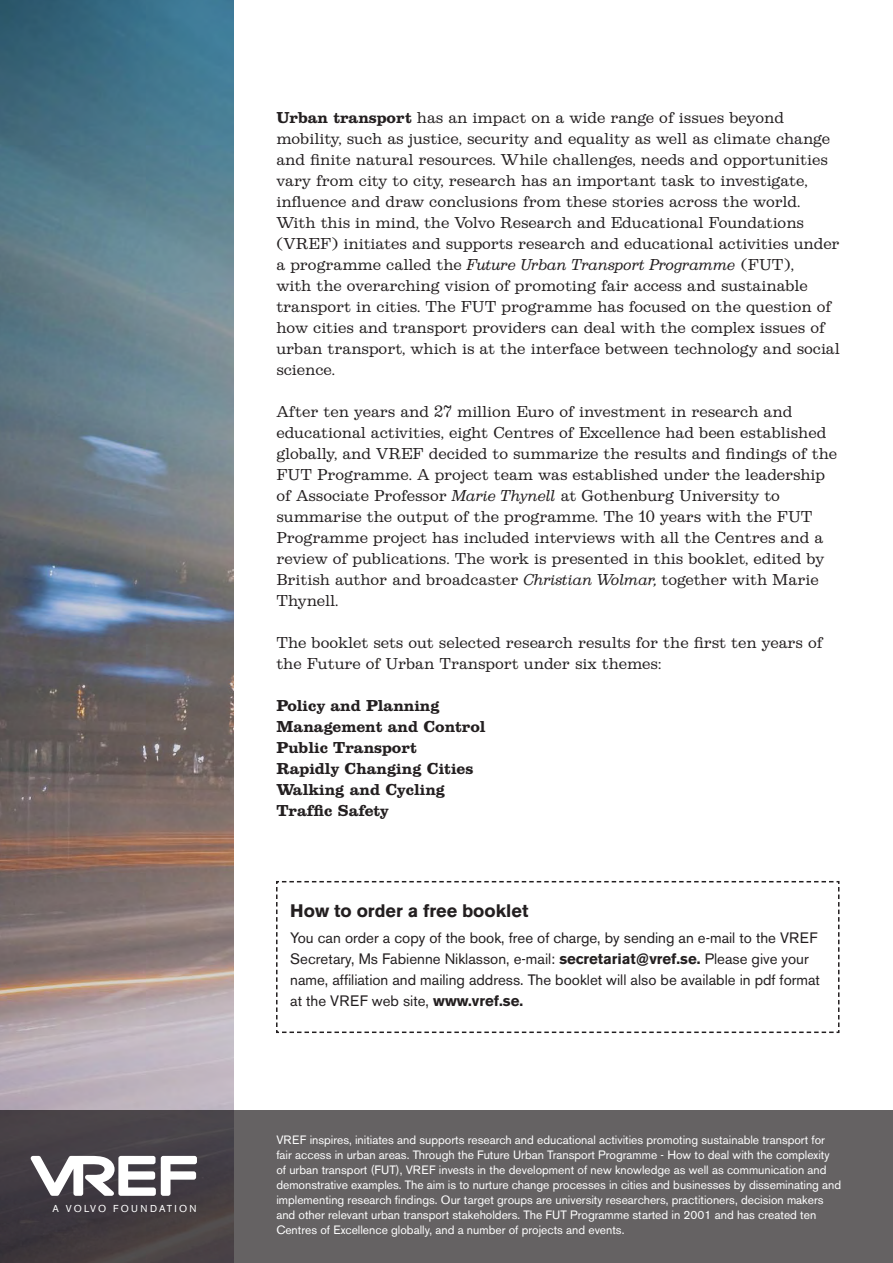
<style>
.page{position:relative;width:893px;height:1263px;background:#fff}
.page>*{position:absolute;margin:0;border:0;box-sizing:border-box;transform-origin:0 0}
.t1{font:700 18px "Akzidenz Grotesk BE";color:#231f20}
.t2{font:15px/21px "Belizio";color:#231f20}
.t3{font:15px/21px "Akzidenz Grotesk BE";color:#231f20}
.t4{font:700 15px "Belizio";color:#231f20}
.t5{font:12px/15px "Akzidenz Grotesk BE";color:#fff}
.t6{font:10.05px "Akzidenz Grotesk BE";letter-spacing:.21em;color:#fff}
.s1{font-weight:700}
.s2{font-style:italic}
</style>
<div class="page">
<img style="left:0;top:0;width:234px;height:1110px">
<svg style="left:0;top:1110px;width:893px;height:153px;background:#5d595b"></svg>
<svg style="left:31px;top:1156px;width:166px;height:40px"></svg>
<svg style="left:276px;top:881px;width:564px;height:153px"></svg>
<p class="t6" style="left:52px;top:1202px;width:146px">A VOLVO FOUNDATION</p>
<p class="t2" style="left:276px;top:107px;width:565px"><span class="s1">Urban transport</span> has an impact on a wide range of issues beyond mobility, such as justice, security and equality as well as climate change and finite natural resources. While challenges, needs and opportunities vary from city to city, research has an important task to investigate, influence and draw conclusions from these stories across the world.<br>With this in mind, the Volvo Research and Educational Foundations (VREF) initiates and supports research and educational activities under a programme called the <span class="s2">Future Urban Transport Programme</span> (FUT),<br>with the overarching vision of promoting fair access and sustainable transport in cities. The FUT programme has focused on the question of how cities and transport providers can deal with the complex issues of urban transport, which is at the interface between technology and social science.</p>
<p class="t2" style="left:276px;top:401px;width:562px">After ten years and 27 million Euro of investment in research and educational activities, eight Centres of Excellence had been established globally, and VREF decided to summarize the results and findings of the FUT Programme. A project team was established under the leadership of Associate Professor <span class="s2">Marie Thynell</span> at Gothenburg University to summarise the output of the programme. The 10 years with the FUT Programme project has included interviews with all the Centres and a review of publications. The work is presented in this booklet, edited by British author and broadcaster <span class="s2">Christian Wolmar,</span> together with Marie Thynell.</p>
<p class="t2" style="left:276px;top:632px;width:548px">The booklet sets out selected research results for the first ten years of the Future of Urban Transport under six themes:</p>
<p class="t4" style="left:276px;top:697px;width:165px">Policy and Planning</p>
<p class="t4" style="left:276px;top:718px;width:211px">Management and Control</p>
<p class="t4" style="left:276px;top:739px;width:142px">Public Transport</p>
<p class="t4" style="left:276px;top:760px;width:198px">Rapidly Changing Cities</p>
<p class="t4" style="left:276px;top:781px;width:170px">Walking and Cycling</p>
<p class="t4" style="left:276px;top:802px;width:114px">Traffic Safety</p>
<p class="t1" style="left:290px;top:900px;width:240px">How to order a free booklet</p>
<p class="t3" style="left:290px;top:927px;width:531px">You can order a copy of the book, free of charge, by sending an e-mail to the VREF Secretary, Ms Fabienne Niklasson, e-mail: <span class="s1">secretariat@vref.se.</span> Please give your name, affiliation and mailing address. The booklet will also be available in pdf format at the VREF web site, <span class="s1">www.vref.se.</span></p>
<p class="t5" style="left:276px;top:1133px;width:566px">VREF inspires, initiates and supports research and educational activities promoting sustainable transport for fair access in urban areas. Through the Future Urban Transport Programme - How to deal with the complexity of urban transport (FUT), VREF invests in the development of new knowledge as well as communication and demonstrative examples. The aim is to nurture change processes in cities and businesses by disseminating and implementing research findings. Our target groups are university researchers, practitioners, decision makers and other relevant urban transport stakeholders. The FUT Programme started in 2001 and has created ten Centres of Excellence globally, and a number of projects and events.</p>
</div>
